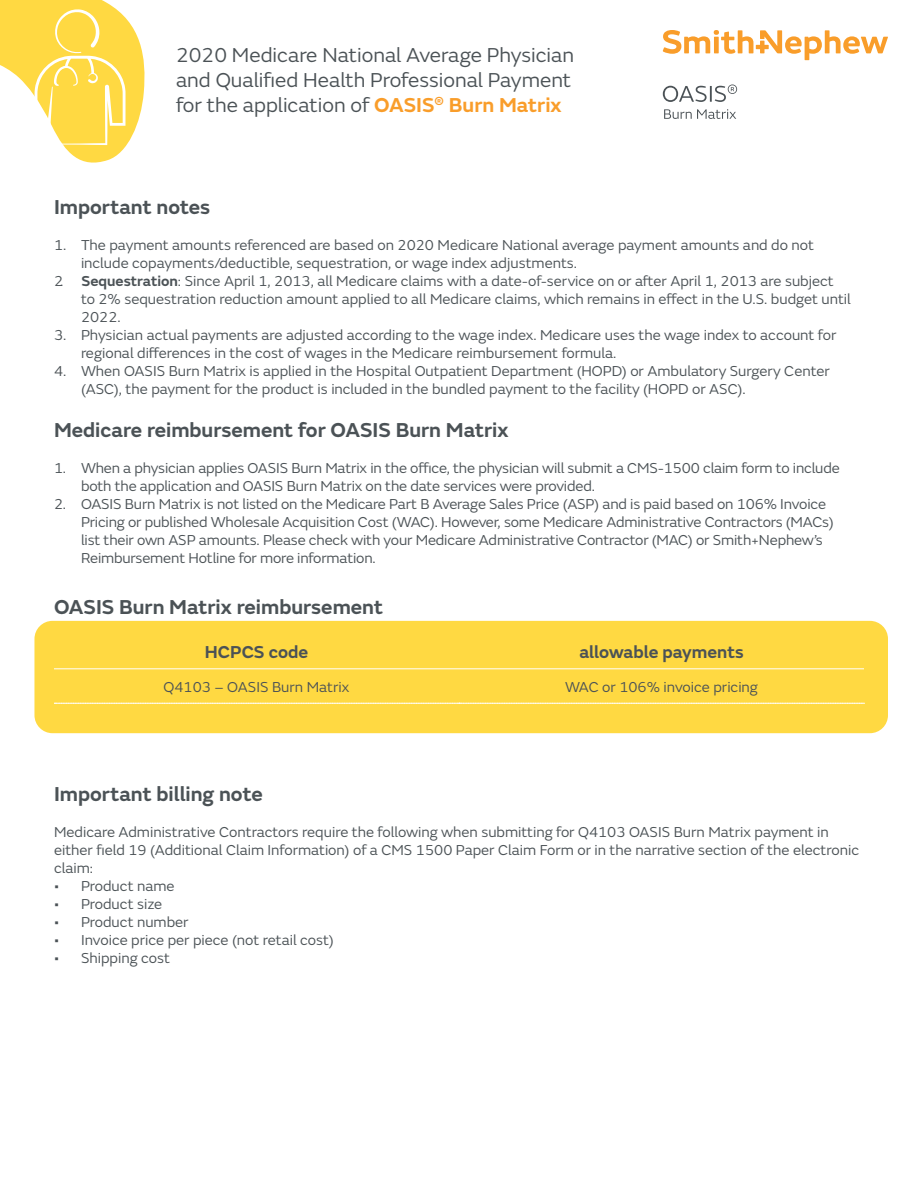
<style>
.page{position:relative;width:918px;height:1188px;background:#fff}
.page>*{position:absolute;margin:0;border:0;box-sizing:border-box;transform-origin:0 0}
.t1{font:21px/25.2px "SN Emeric";color:#4b5256}
.t2{font:600 21px "SN Emeric";color:#4b5256}
.t3{font:600 18px "SN Emeric";color:#4b5256}
.t4{font:15px/18px "SN Emeric";color:#4b5256}
.s1{font-weight:600;color:#f99d2a}
.s2{font-weight:600}
</style>
<div class="page">
<svg style="left:663px;top:84px;width:74px;height:18px"></svg>
<svg style="left:663px;top:30px;width:225px;height:30px"></svg>
<svg style="left:664px;top:109px;width:72px;height:10px"></svg>
<div style="left:34px;top:621px;width:854px;height:112px;background:#ffd942;border-radius:18px"></div>
<svg style="left:0;top:0;width:145px;height:163px"></svg>
<hr style="left:54px;top:668px;width:405px;height:1px;background:#fff">
<hr style="left:459px;top:668px;width:405px;height:1px;background:#fff">
<svg style="left:54px;top:703px;width:811px;height:1px"></svg>
<h1 class="t1" style="left:176px;top:42px;width:400px">2020 Medicare National Average Physician and Qualified Health Professional Payment for the application of <span class="s1">OASIS</span><sup>®</sup> <span class="s1">Burn Matrix</span></h1>
<h1 class="t2" style="left:54px;top:194px;width:158px">Important notes</h1>
<p class="t4" style="left:81px;top:236px;width:735px;text-indent:-27px">1. The payment amounts referenced are based on 2020 Medicare National average payment amounts and do not include copayments/deductible, sequestration, or wage index adjustments.</p>
<p class="t4" style="left:81px;top:272px;width:771px;text-indent:-27px">2. <span class="s2">Sequestration</span>: Since April 1, 2013, all Medicare claims with a date-of-service on or after April 1, 2013 are subject to 2% sequestration reduction amount applied to all Medicare claims, which remains in effect in the U.S. budget until<br>2022.</p>
<p class="t4" style="left:81px;top:326px;width:757px;text-indent:-27px">3. Physician actual payments are adjusted according to the wage index. Medicare uses the wage index to account for regional differences in the cost of wages in the Medicare reimbursement formula.</p>
<p class="t4" style="left:81px;top:362px;width:750px;text-indent:-27px">4. When OASIS Burn Matrix is applied in the Hospital Outpatient Department (HOPD) or Ambulatory Surgery Center (ASC), the payment for the product is included in the bundled payment to the facility (HOPD or ASC).</p>
<h1 class="t2" style="left:54px;top:417px;width:456px">Medicare reimbursement for OASIS Burn Matrix</h1>
<p class="t4" style="left:81px;top:459px;width:760px;text-indent:-27px">1. When a physician applies OASIS Burn Matrix in the office, the physician will submit a CMS-1500 claim form to include both the application and OASIS Burn Matrix on the date services were provided.</p>
<p class="t4" style="left:81px;top:495px;width:754px;text-indent:-27px">2. OASIS Burn Matrix is not listed on the Medicare Part B Average Sales Price (ASP) and is paid based on 106% Invoice Pricing or published Wholesale Acquisition Cost (WAC). However, some Medicare Administrative Contractors (MACs) list their own ASP amounts. Please check with your Medicare Administrative Contractor (MAC) or Smith+Nephew’s Reimbursement Hotline for more information.</p>
<h1 class="t2" style="left:54px;top:593px;width:331px">OASIS Burn Matrix reimbursement</h1>
<p class="t3" style="left:205px;top:640px;width:105px">HCPCS code</p>
<p class="t3" style="left:579px;top:640px;width:166px">allowable payments</p>
<p class="t4" style="left:164px;top:677px;width:187px">Q4103 – OASIS Burn Matrix</p>
<p class="t4" style="left:565px;top:677px;width:195px">WAC or 106% invoice pricing</p>
<h1 class="t2" style="left:54px;top:781px;width:210px">Important billing note</h1>
<p class="t4" style="left:54px;top:823px;width:807px">Medicare Administrative Contractors require the following when submitting for Q4103 OASIS Burn Matrix payment in either field 19 (Additional Claim Information) of a CMS 1500 Paper Claim Form or in the narrative section of the electronic claim:</p>
<p class="t4" style="left:54px;top:877px;width:122px">• Product name</p>
<p class="t4" style="left:54px;top:895px;width:110px">• Product size</p>
<p class="t4" style="left:54px;top:913px;width:136px">• Product number</p>
<p class="t4" style="left:54px;top:931px;width:281px">• Invoice price per piece (not retail cost)</p>
<p class="t4" style="left:54px;top:949px;width:118px">• Shipping cost</p>
</div>
